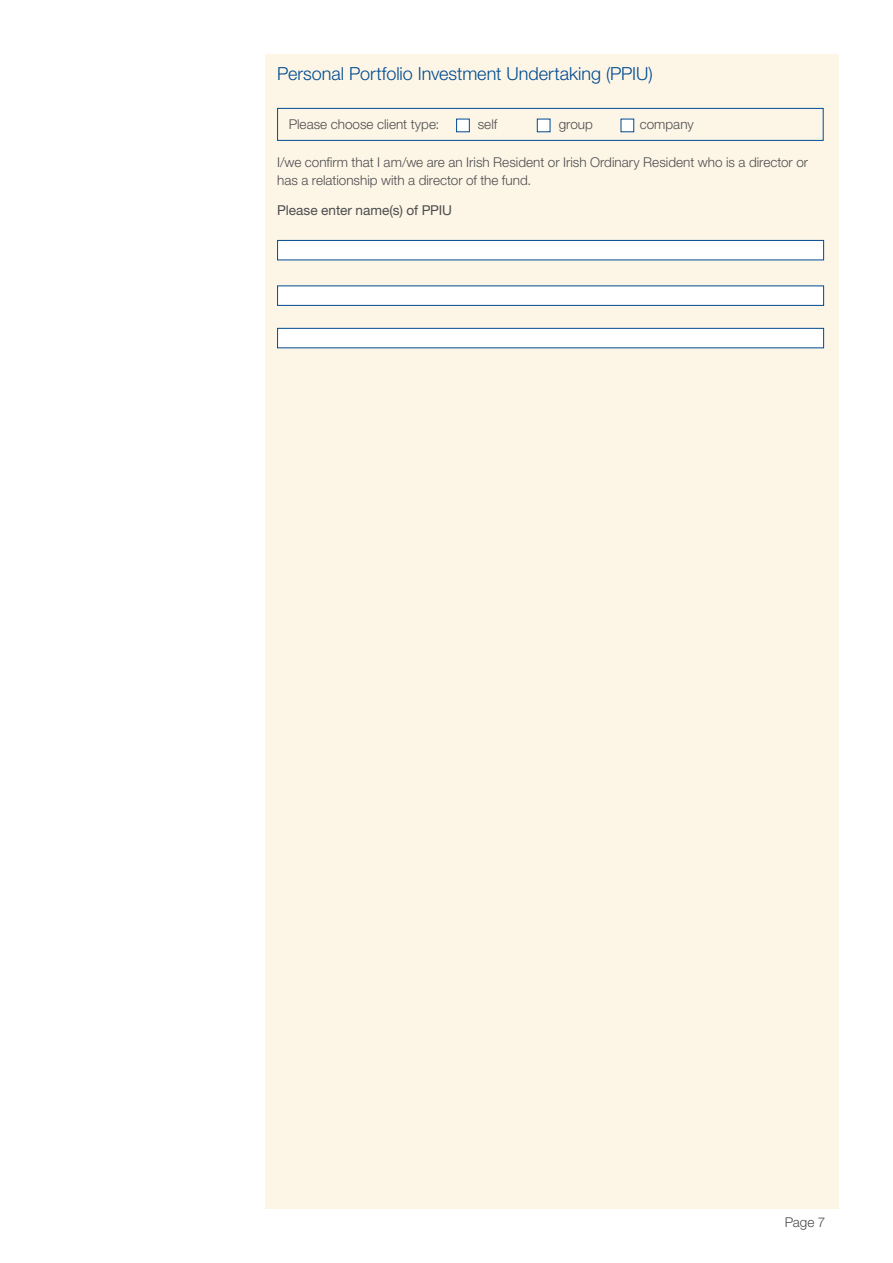
<style>
.page{position:relative;width:893px;height:1263px;background:#fff}
.page>*{position:absolute;margin:0;border:0;box-sizing:border-box;transform-origin:0 0}
.t1{font:300 18px "Helvetica Neue LT Std";color:#004b91}
.t2{font:13.65px "Helvetica Neue LT Std";color:#4d4d4f}
.t3{font:300 13.5px/18px "Helvetica Neue LT Std";color:#4d4d4f}
</style>
<div class="page">
<div style="left:265px;top:54px;width:574px;height:1155px;background:#fdf6e7"></div>
<div style="left:277px;top:240px;width:547px;height:20px;background:#fff;border:1px solid #004b91"></div>
<div style="left:277px;top:285px;width:547px;height:21px;background:#fff;border:1px solid #004b91"></div>
<div style="left:277px;top:328px;width:547px;height:20px;background:#fff;border:1px solid #004b91"></div>
<div style="left:277px;top:108px;width:547px;height:33px;border:1px solid #004b91"></div>
<div style="left:456px;top:119px;width:14px;height:13px;background:#fff;border:1px solid #004b91"></div>
<div style="left:537px;top:119px;width:13px;height:13px;background:#fff;border:1px solid #004b91"></div>
<div style="left:621px;top:119px;width:13px;height:13px;background:#fff"></div>
<h1 class="t1" style="left:277px;top:63px;width:377px">Personal Portfolio Investment Undertaking (PPIU)</h1>
<p class="t3" style="left:289px;top:115px;width:152px">Please choose client type:</p>
<p class="t3" style="left:478px;top:115px;width:21px">self</p>
<p class="t3" style="left:559px;top:115px;width:36px">group</p>
<p class="t3" style="left:640px;top:115px;width:55px">company</p>
<p class="t3" style="left:277px;top:153px;width:532px">I/we confirm that I am/we are an Irish Resident or Irish Ordinary Resident who is a director or has a relationship with a director of the fund.</p>
<p class="t2" style="left:277px;top:202px;width:176px">Please enter name(s) of PPIU</p>
<p class="t3" style="left:785px;top:1213px;width:42px">Page 7</p>
</div>
